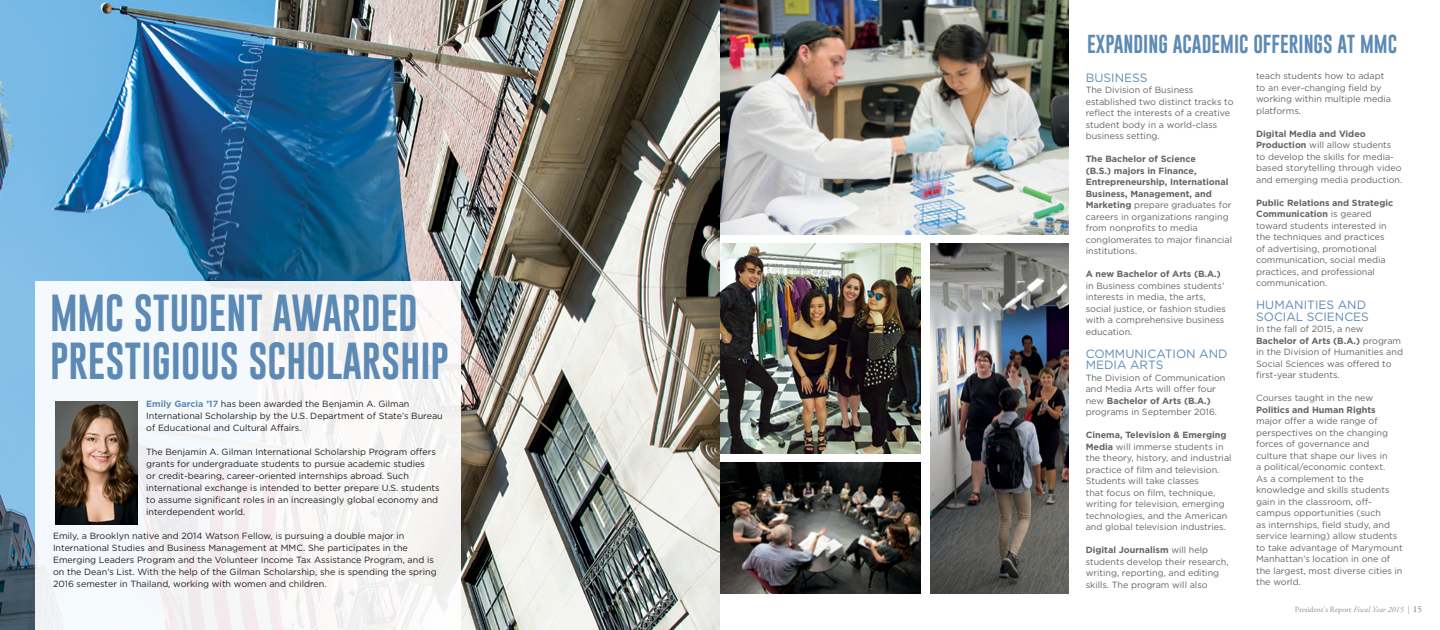
<style>
.page{position:relative;width:1440px;height:630px;background:#fff}
.page>*{position:absolute;margin:0;border:0;box-sizing:border-box;transform-origin:0 0}
.t1{font:38px/48px "Gobold";color:#5c8ab5}
.t2{font:19px "Gobold";color:#5c8ab5}
.t3{font:12px/11.5px "Gotham";color:#5c8ab5}
.t4{font:9px/11.5px "Gotham";color:#636466}
.t5{font:9px/12px "Gotham";color:#231f20}
.t6{font:700 9px "Gotham";color:#636466}
.t7{font:8px "Adobe Garamond Pro";color:#919195}
.s1{font-weight:700;color:#5c8ab5}
.s2{font-weight:700}
.s3{font-style:italic}
.s4{font-weight:600;font-size:9px}
</style>
<div class="page">
<img style="left:720px;top:463px;width:200px;height:131px">
<img style="left:720px;top:243px;width:200px;height:210px">
<img style="left:0;top:0;width:720px;height:630px">
<div style="left:35px;top:281px;width:425px;height:349px;background:linear-gradient(to right,#f2f7fc,#f7f4f3)"></div>
<img style="left:55px;top:401px;width:82px;height:124px">
<img style="left:720px;top:0;width:348px;height:234px">
<img style="left:930px;top:243px;width:138px;height:351px">
<h1 class="t1" style="left:50px;top:289px;width:401px">MMC STUDENT AWARDED<br>PRESTIGIOUS SCHOLARSHIP</h1>
<p class="t5" style="left:146px;top:398px;width:298px"><span class="s1">Emily Garcia ’17</span> has been awarded the Benjamin A. Gilman<br>International Scholarship by the U.S. Department of State’s Bureau of Educational and Cultural Affairs.</p>
<p class="t5" style="left:146px;top:446px;width:295px">The Benjamin A. Gilman International Scholarship Program offers grants for undergraduate students to pursue academic studies<br>or credit-bearing, career-oriented internships abroad. Such international exchange is intended to better prepare U.S. students to assume significant roles in an increasingly global economy and interdependent world.</p>
<p class="t5" style="left:53px;top:530px;width:385px">Emily, a Brooklyn native and 2014 Watson Fellow, is pursuing a double major in International Studies and Business Management at MMC. She participates in the Emerging Leaders Program and the Volunteer Income Tax Assistance Program, and is on the Dean’s List. With the help of the Gilman Scholarship, she is spending the spring 2016 semester in Thailand, working with women and children.</p>
<h2 class="t2" style="left:1087px;top:32px;width:312px">EXPANDING ACADEMIC OFFERINGS AT MMC</h2>
<h3 class="t3" style="left:1086px;top:72px;width:63px">BUSINESS</h3>
<p class="t4" style="left:1086px;top:84px;width:149px">The Division of Business established two distinct tracks to reflect the interests of a creative student body in a world-class business setting.</p>
<p class="t4" style="left:1086px;top:153px;width:148px"><span class="s2">The Bachelor of Science<br>(B.S.) majors in Finance,<br>Entrepreneurship, International<br>Business, Management, and<br>Marketing</span> prepare graduates for careers in organizations ranging from nonprofits to media conglomerates to major financial institutions.</p>
<p class="t6" style="left:1086px;top:268px;width:137px">A new Bachelor of Arts (B.A.)</p>
<p class="t4" style="left:1086px;top:280px;width:142px">in Business combines students’ interests in media, the arts, social justice, or fashion studies with a comprehensive business education.</p>
<h3 class="t3" style="left:1086px;top:348px;width:143px">COMMUNICATION AND<br>MEDIA ARTS</h3>
<p class="t4" style="left:1086px;top:372px;width:141px">The Division of Communication and Media Arts will offer four new <span class="s2">Bachelor of Arts (B.A.) </span>programs in September 2016.</p>
<p class="t4" style="left:1086px;top:429px;width:147px"><span class="s2">Cinema, Television &amp; Emerging<br>Media</span> will immerse students in the theory, history, and industrial practice of film and television.<br>Students will take classes<br>that focus on film, technique, writing for television, emerging technologies, and the American and global television industries.</p>
<p class="t4" style="left:1086px;top:544px;width:144px"><span class="s2">Digital Journalism</span> will help students develop their research, writing, reporting, and editing skills. The program will also</p>
<p class="t4" style="left:1256px;top:70px;width:136px">teach students how to adapt to an ever-changing field by working within multiple media platforms.</p>
<p class="t4" style="left:1256px;top:128px;width:148px"><span class="s2">Digital Media and Video<br>Production</span> will allow students to develop the skills for media&shy;based storytelling through video and emerging media production.</p>
<p class="t4" style="left:1256px;top:197px;width:139px"><span class="s2">Public Relations and Strategic<br>Communication</span> is geared toward students interested in the techniques and practices of advertising, promotional communication, social media practices, and professional communication.</p>
<h3 class="t3" style="left:1256px;top:299px;width:114px">HUMANITIES AND<br>SOCIAL SCIENCES</h3>
<p class="t4" style="left:1256px;top:323px;width:148px">In the fall of 2015, a new<br><span class="s2">Bachelor of Arts (B.A.)</span> program in the Division of Humanities and<br>Social Sciences was offered to first-year students.</p>
<p class="t4" style="left:1256px;top:392px;width:119px">Courses taught in the new</p>
<p class="t6" style="left:1256px;top:404px;width:121px">Politics and Human Rights</p>
<p class="t4" style="left:1256px;top:415px;width:148px">major offer a wide range of perspectives on the changing forces of governance and culture that shape our lives in<br>a political/economic context.<br>As a complement to the knowledge and skills students gain in the classroom, off&shy;campus opportunities (such<br>as internships, field study, and service learning) allow students to take advantage of Marymount<br>Manhattan’s location in one of the largest, most diverse cities in the world.</p>
<p class="t7" style="left:1295px;top:605px;width:129px">President’s Report <span class="s3">Fiscal Year 2015</span> | <span class="s4">15</span></p>
</div>
